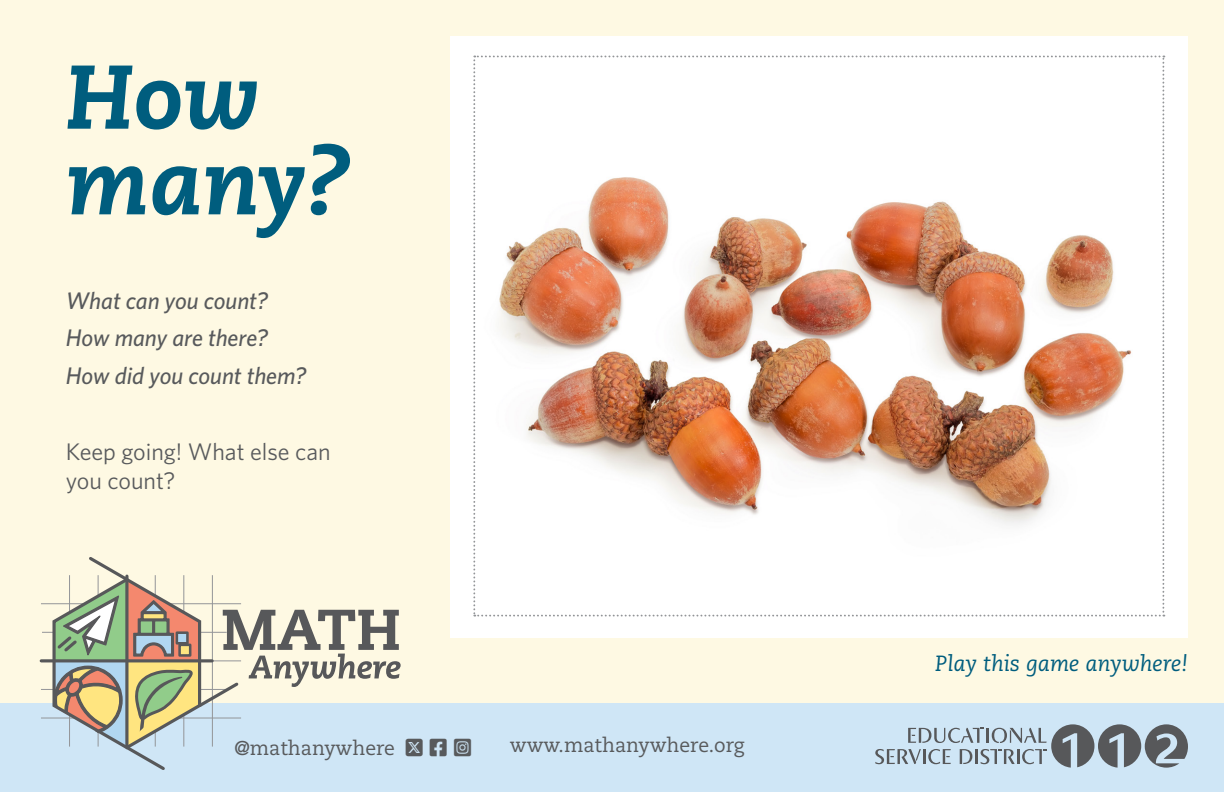
<style>
.page{position:relative;width:1224px;height:792px;background:#fff}
.page>*{position:absolute;margin:0;border:0;box-sizing:border-box;transform-origin:0 0}
.t1{font:italic 800 90.2px/85.6px "Caecilia LT Std";color:#005d7e}
.t2{font:italic 500 24px "Whitney";color:#585a5c}
.t3{font:24px/28.8px "Whitney";color:#585a5c}
.t4{font:italic 22px "Caecilia LT Std";color:#005d7e}
.t5{font:20px "Caecilia LT Std";color:#585a5c}
</style>
<div class="page">
<div style="left:0;top:0;width:1224px;height:711px;background:#fef9e3"></div>
<div style="left:450px;top:36px;width:738px;height:601px;background:#fff"></div>
<img style="left:473px;top:56px;width:691px;height:561px">
<div style="left:0;top:703px;width:1224px;height:89px;background:#cfe6f6"></div>
<hr style="left:41px;top:718px;width:200px;height:1px;background:#939598">
<hr style="left:41px;top:603px;width:200px;height:1px;background:#939598">
<hr style="left:42px;top:632px;width:185px;height:1px;background:#939598">
<hr style="left:41px;top:689px;width:186px;height:1px;background:#939598">
<hr style="left:41px;top:659px;width:171px;height:3px;background:#57585a">
<svg style="left:875px;top:724px;width:313px;height:44px"></svg>
<svg style="left:51px;top:557px;width:350px;height:213px"></svg>
<p class="t1" style="left:66px;top:56px;width:286px">How many?</p>
<p class="t2" style="left:66px;top:284px;width:204px">What can you count?</p>
<p class="t2" style="left:66px;top:322px;width:204px">How many are there?</p>
<p class="t2" style="left:66px;top:360px;width:242px">How did you count them?</p>
<p class="t3" style="left:66px;top:436px;width:266px">Keep going! What else can you count?</p>
<p class="t5" style="left:234px;top:736px;width:162px">@mathanywhere</p>
<p class="t5" style="left:510px;top:734px;width:236px">www.mathanywhere.org</p>
<p class="t4" style="left:935px;top:651px;width:254px">Play this game anywhere!</p>
</div>
